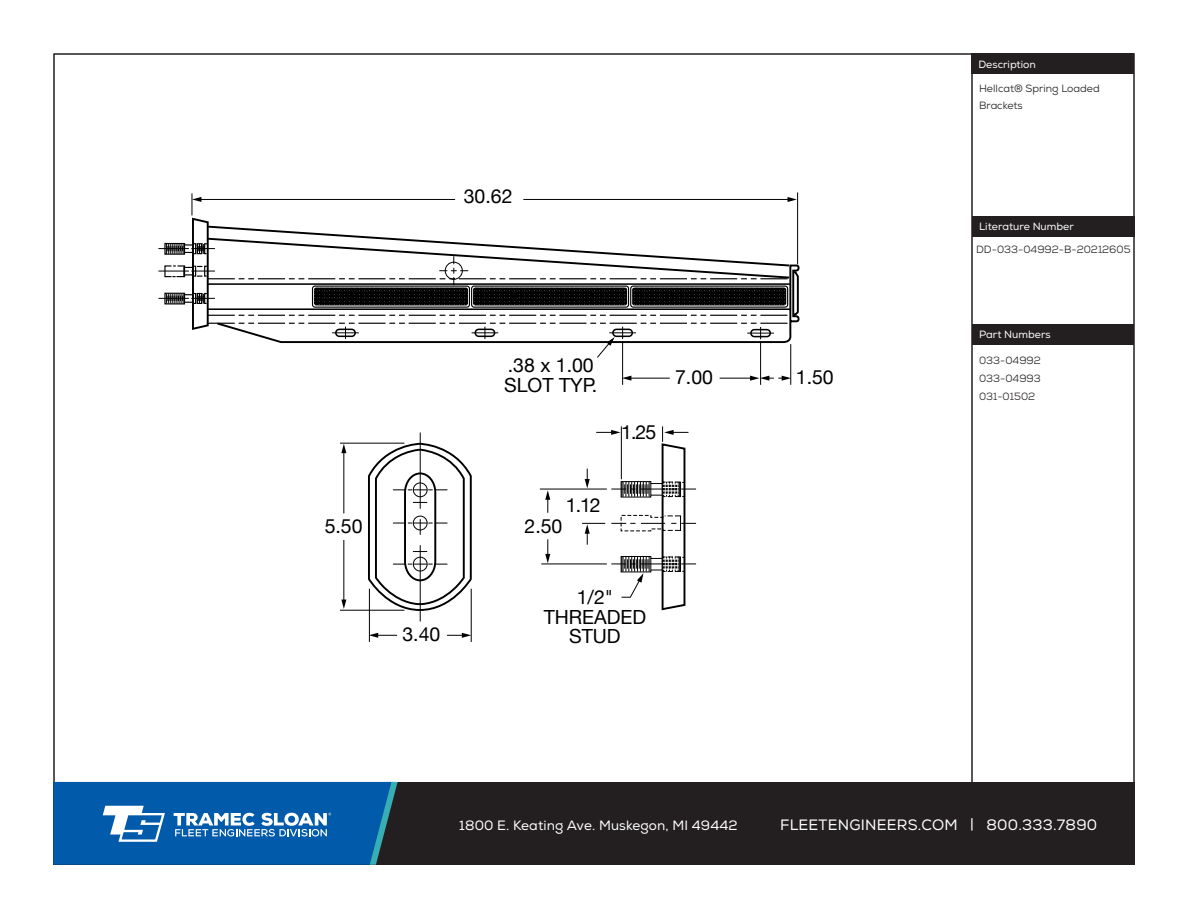
<style>
.page{position:relative;width:1188px;height:918px;background:#fff}
.page>*{position:absolute;margin:0;border:0;box-sizing:border-box;transform-origin:0 0}
.t1{font:19.5px/19.5px "Helvetica Neue";color:#000}
.t2{font:15px "Nexa";letter-spacing:.015em;color:#fff}
.t3{font:13.5px "Nexa";letter-spacing:.01em;color:#fff}
.t4{font:10.5px/16.5px "Nexa";color:#231f20}
.t5{font:10.5px "Nexa";color:#fff}
</style>
<div class="page">
<div style="left:53px;top:782px;width:1082px;height:83px;background:#231f20"></div>
<svg style="left:53px;top:782px;width:345px;height:83px;background:#1867ac"></svg>
<hr style="left:971px;top:55px;width:2px;height:734px;background:#231f20">
<div style="left:971px;top:53px;width:163px;height:21px;background:#231f20"></div>
<div style="left:972px;top:216px;width:163px;height:20px;background:#231f20"></div>
<div style="left:973px;top:324px;width:161px;height:20px;background:#231f20"></div>
<hr style="left:622px;top:341px;width:1px;height:44px;background:#000">
<hr style="left:720px;top:378px;width:34px;height:1px;background:#000">
<hr style="left:629px;top:378px;width:41px;height:1px;background:#000">
<svg style="left:622px;top:376px;width:9px;height:5px"></svg>
<hr style="left:343px;top:449px;width:1px;height:64px;background:#000">
<svg style="left:341px;top:444px;width:5px;height:9px"></svg>
<svg style="left:545px;top:490px;width:5px;height:23px"></svg>
<svg style="left:545px;top:539px;width:5px;height:24px"></svg>
<svg style="left:750px;top:376px;width:40px;height:5px"></svg>
<hr style="left:760px;top:341px;width:1px;height:44px;background:#000">
<hr style="left:369px;top:589px;width:1px;height:53px;background:#000">
<svg style="left:447px;top:633px;width:24px;height:5px"></svg>
<svg style="left:369px;top:633px;width:28px;height:5px"></svg>
<hr style="left:471px;top:589px;width:1px;height:53px;background:#000">
<hr style="left:790px;top:344px;width:1px;height:41px;background:#000">
<hr style="left:158px;top:298px;width:31px;height:1px;background:#000">
<hr style="left:158px;top:248px;width:31px;height:1px;background:#000">
<hr style="left:158px;top:271px;width:31px;height:1px;background:#000">
<svg style="left:166px;top:193px;width:634px;height:166px"></svg>
<hr style="left:420px;top:433px;width:1px;height:75px;background:#000">
<hr style="left:420px;top:546px;width:1px;height:75px;background:#000">
<svg style="left:367px;top:442px;width:105px;height:170px"></svg>
<hr style="left:340px;top:443px;width:64px;height:1px;background:#000">
<hr style="left:343px;top:540px;width:1px;height:64px;background:#000">
<svg style="left:341px;top:600px;width:5px;height:9px"></svg>
<hr style="left:340px;top:610px;width:64px;height:1px;background:#000">
<hr style="left:541px;top:563px;width:66px;height:1px;background:#000">
<hr style="left:540px;top:489px;width:67px;height:1px;background:#000">
<svg style="left:582px;top:426px;width:114px;height:185px"></svg>
<p class="t1" style="left:464px;top:188px;width:50px">30.62</p>
<p class="t1" style="left:325px;top:518px;width:39px">5.50</p>
<p class="t1" style="left:402px;top:625px;width:39px">3.40</p>
<p class="t1" style="left:504px;top:357px;width:95px">.38 x 1.00<br>SLOT TYP.</p>
<p class="t1" style="left:675px;top:368px;width:39px">7.00</p>
<p class="t1" style="left:621px;top:423px;width:37px">1.25</p>
<p class="t1" style="left:566px;top:497px;width:37px">1.12</p>
<p class="t1" style="left:525px;top:517px;width:39px">2.50</p>
<p class="t1" style="left:544px;top:589px;width:104px;text-align:center">1/2"<br>THREADED<br>STUD</p>
<p class="t1" style="left:796px;top:368px;width:39px">1.50</p>
<p class="t5" style="left:978px;top:58px;width:59px">Description</p>
<p class="t4" style="left:979px;top:80px;width:122px">Hellcat® Spring Loaded<br>Brackets</p>
<p class="t5" style="left:979px;top:220px;width:96px">Literature Number</p>
<p class="t4" style="left:976px;top:242px;width:156px">DD-033-04992-B-20212605</p>
<p class="t5" style="left:979px;top:328px;width:73px">Part Numbers</p>
<p class="t4" style="left:979px;top:352px;width:63px">033-04992</p>
<p class="t4" style="left:979px;top:370px;width:63px">033-04993</p>
<p class="t4" style="left:979px;top:388px;width:58px">031-01502</p>
<p class="t3" style="left:459px;top:817px;width:280px">1800 E. Keating Ave. Muskegon, MI 49442</p>
<h2 class="t2" style="left:780px;top:816px;width:319px">FLEETENGINEERS.COM | 800.333.7890</h2>
</div>
